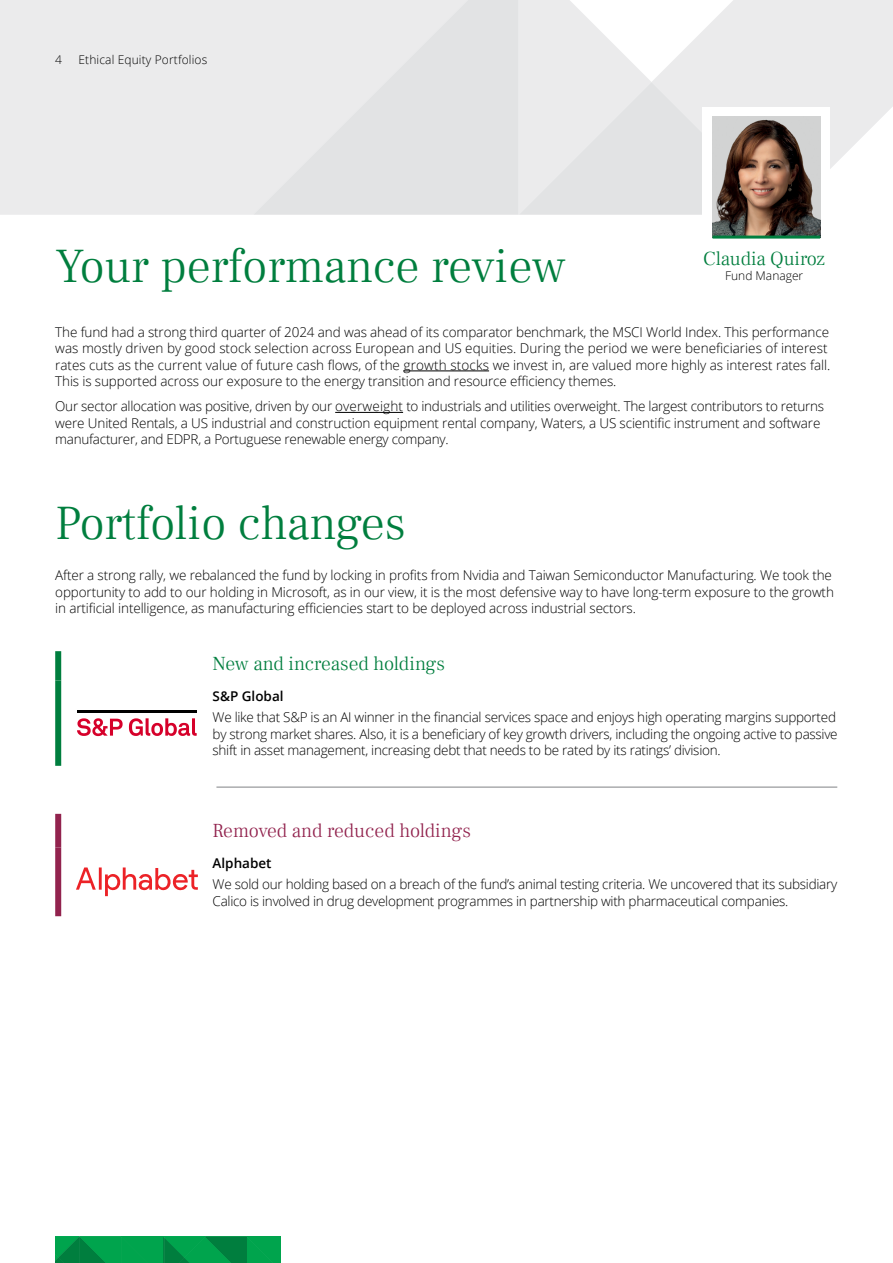
<style>
.page{position:relative;width:893px;height:1263px;background:#fff}
.page>*{position:absolute;margin:0;border:0;box-sizing:border-box;transform-origin:0 0}
.t1{font:300 48px "Frank Ruhl Libre";color:#007e3e}
.t2{font:300 19.5px "Frank Ruhl Libre";letter-spacing:-.01em;color:#007e3e}
.t3{font:300 19.5px "Frank Ruhl Libre";color:#92234e}
.t4{font:300 13.5px/16.5px "Open Sans";letter-spacing:-.01em;color:#000}
.t5{font:600 13.5px "Open Sans";color:#000}
.t6{font:300 12px "Open Sans";letter-spacing:.01em;color:#000}
</style>
<div class="page">
<svg style="left:784px;top:0;width:109px;height:169px;fill:#ebebec"></svg>
<div style="left:0;top:0;width:253px;height:215px;background:#ebebec"></div>
<svg style="left:253px;top:0;width:266px;height:215px;fill:#e2e3e4"></svg>
<svg style="left:519px;top:0;width:265px;height:215px"></svg>
<svg style="left:55px;top:1236px;width:226px;height:27px;fill:#00a44d"></svg>
<hr style="left:403px;top:371px;width:86px;height:1px;background:#000">
<hr style="left:335px;top:412px;width:68px;height:1px;background:#000">
<div style="left:703px;top:107px;width:127px;height:134px;background:#fff"></div>
<img style="left:712px;top:117px;width:108px;height:119px">
<hr style="left:712px;top:236px;width:108px;height:3px;background:#007e3e">
<div style="left:55px;top:651px;width:6px;height:29px;background:#007e3e"></div>
<div style="left:55px;top:680px;width:6px;height:86px;background:#007e3e"></div>
<svg style="left:77px;top:718px;width:46px;height:18px"></svg>
<svg style="left:129px;top:718px;width:68px;height:18px"></svg>
<hr style="left:77px;top:710px;width:120px;height:3px;background:#000">
<hr style="left:216px;top:787px;width:621px;height:1px;background:#808285">
<div style="left:55px;top:814px;width:6px;height:33px;background:#92234e"></div>
<div style="left:55px;top:847px;width:6px;height:69px;background:#92234e"></div>
<svg style="left:76px;top:867px;width:20px;height:23px"></svg>
<hr style="left:99px;top:867px;width:3px;height:23px;background:#ec2227">
<svg style="left:105px;top:867px;width:93px;height:29px"></svg>
<p class="t6" style="left:55px;top:52px;width:8px">4</p>
<p class="t6" style="left:78px;top:52px;width:130px">Ethical Equity Portfolios</p>
<h1 class="t1" style="left:55px;top:237px;width:512px">Your performance review</h1>
<p class="t4" style="left:55px;top:323px;width:777px">The fund had a strong third quarter of 2024 and was ahead of its comparator benchmark, the MSCI World Index. This performance was mostly driven by good stock selection across European and US equities. During the period we were beneficiaries of interest rates cuts as the current value of future cash flows, of the growth stocks we invest in, are valued more highly as interest rates fall.<br>This is supported across our exposure to the energy transition and resource efficiency themes.</p>
<p class="t4" style="left:55px;top:398px;width:770px">Our sector allocation was positive, driven by our overweight to industrials and utilities overweight. The largest contributors to returns were United Rentals, a US industrial and construction equipment rental company, Waters, a US scientific instrument and software manufacturer, and EDPR, a Portuguese renewable energy company.</p>
<h2 class="t2" style="left:703px;top:247px;width:123px">Claudia Quiroz</h2>
<p class="t6" style="left:725px;top:267px;width:80px">Fund Manager</p>
<h1 class="t1" style="left:55px;top:493px;width:352px">Portfolio changes</h1>
<p class="t4" style="left:55px;top:567px;width:780px">After a strong rally, we rebalanced the fund by locking in profits from Nvidia and Taiwan Semiconductor Manufacturing. We took the opportunity to add to our holding in Microsoft, as in our view, it is the most defensive way to have long-term exposure to the growth in artificial intelligence, as manufacturing efficiencies start to be deployed across industrial sectors.</p>
<h2 class="t2" style="left:213px;top:651px;width:234px">New and increased holdings</h2>
<p class="t5" style="left:213px;top:687px;width:73px">S&amp;P Global</p>
<p class="t4" style="left:213px;top:709px;width:627px">We like that S&amp;P is an AI winner in the financial services space and enjoys high operating margins supported by strong market shares. Also, it is a beneficiary of key growth drivers, including the ongoing active to passive shift in asset management, increasing debt that needs to be rated by its ratings’ division.</p>
<h2 class="t3" style="left:213px;top:818px;width:260px">Removed and reduced holdings</h2>
<p class="t5" style="left:213px;top:854px;width:60px">Alphabet</p>
<p class="t4" style="left:213px;top:875px;width:626px">We sold our holding based on a breach of the fund’s animal testing criteria. We uncovered that its subsidiary<br>Calico is involved in drug development programmes in partnership with pharmaceutical companies.</p>
</div>
